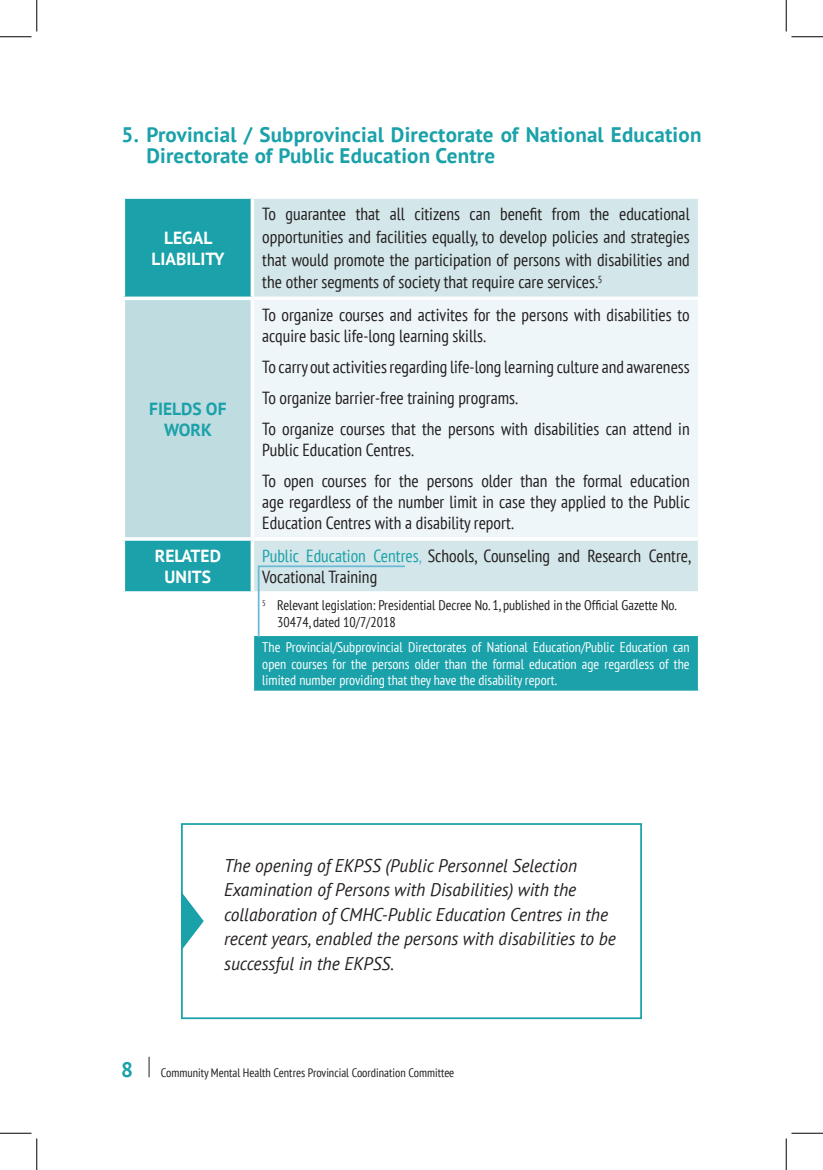
<style>
.page{position:relative;width:823px;height:1170px;background:#fff}
.page>*{position:absolute;margin:0;border:0;box-sizing:border-box;transform-origin:0 0}
.t1{font:700 21px/21px "PT Sans";letter-spacing:.01em;color:#1aa1a9}
.t2{font:italic 18.38px/24.5px "PT Sans";color:#231f20;scale:.95 1}
.t3{font:condensed 17.5px/22.8px "PT Sans";color:#231f20}
.t4{font:700 17.5px/21px "PT Sans";color:#fff;text-align:center}
.t5{font:700 17.5px/21px "PT Sans";color:#1aa1a9;text-align:center}
.t6{font:condensed 14px/16.8px "PT Sans";color:#fff;text-align:justify}
.t7{font:condensed 14px/16.8px "PT Sans";color:#231f20}
.t8{font:condensed 12.25px "PT Sans";color:#231f20}
.s1{color:#1aa1a9}
.s2{color:#6abad6}
</style>
<div class="page">
<svg style="left:149px;top:1057px;width:1px;height:20px"></svg>
<svg style="left:125px;top:199px;width:573px;height:492px;fill:#1aa1a9"></svg>
<div style="left:254px;top:199px;width:444px;height:392px;background:#d3e6e9"></div>
<div style="left:123px;top:298px;width:129px;height:241px;background:#bfdce0"></div>
<div style="left:252px;top:298px;width:447px;height:241px;background:#eef6f9"></div>
<div style="left:123px;top:634px;width:129px;height:58px;background:#fff"></div>
<svg style="left:123px;top:198px;width:129px;height:1px"></svg>
<svg style="left:250px;top:199px;width:4px;height:98px"></svg>
<hr style="left:122px;top:297px;width:130px;height:3px;background:#fff">
<hr style="left:122px;top:300px;width:3px;height:237px;background:#fff">
<hr style="left:252px;top:297px;width:449px;height:3px;background:#fff">
<svg style="left:250px;top:300px;width:4px;height:237px"></svg>
<hr style="left:698px;top:300px;width:3px;height:237px;background:#fff">
<svg style="left:123px;top:537px;width:129px;height:4px"></svg>
<hr style="left:252px;top:537px;width:449px;height:4px;background:#fff">
<svg style="left:250px;top:541px;width:4px;height:50px"></svg>
<svg style="left:123px;top:591px;width:129px;height:4px"></svg>
<hr style="left:252px;top:591px;width:449px;height:4px;background:#fff">
<hr style="left:250px;top:595px;width:4px;height:37px;background:#fff">
<hr style="left:122px;top:632px;width:130px;height:4px;background:#fff">
<hr style="left:252px;top:632px;width:449px;height:4px;background:#fff">
<hr style="left:250px;top:636px;width:4px;height:55px;background:#fff">
<svg style="left:257px;top:564px;width:149px;height:75px"></svg>
<div style="left:181px;top:823px;width:461px;height:196px;border:2px solid #1aa1a9"></div>
<svg style="left:181px;top:891px;width:23px;height:60px"></svg>
<hr style="left:0;top:36px;width:32px;height:1px;background:#000">
<hr style="left:791px;top:36px;width:32px;height:1px;background:#000">
<hr style="left:0;top:1133px;width:32px;height:1px;background:#000">
<hr style="left:791px;top:1133px;width:32px;height:1px;background:#000">
<hr style="left:36px;top:0;width:1px;height:32px;background:#000">
<hr style="left:36px;top:1138px;width:1px;height:32px;background:#000">
<hr style="left:786px;top:0;width:1px;height:32px;background:#000">
<hr style="left:786px;top:1138px;width:1px;height:32px;background:#000">
<p class="t1" style="left:146px;top:123px;width:556px;text-indent:-25px">5. Provincial / Subprovincial Directorate of National Education<br>Directorate of Public Education Centre</p>
<p class="t4" style="left:152px;top:227px;width:74px">LEGAL<br>LIABILITY</p>
<p class="t5" style="left:149px;top:398px;width:79px">FIELDS OF<br>WORK</p>
<p class="t3" style="left:262px;top:202px;width:429px;text-align:justify">To guarantee that all citizens can benefit from the educational opportunities and facilities equally, to develop policies and strategies that would promote the participation of persons with disabilities and the other segments of society that require care services.<sup>5</sup></p>
<p class="t3" style="left:262px;top:304px;width:429px;line-height:21px">To organize courses and activites for the persons with disabilities to acquire basic life-long learning skills.</p>
<p class="t3" style="left:262px;top:351px;width:429px;line-height:31px">To carry out activities regarding life-long learning culture and awareness<br>To organize barrier-free training programs.<br>To organize courses that the persons with disabilities can attend in</p>
<p class="t3" style="left:262px;top:434px;width:429px;line-height:31px">Public Education Centres.<br>To open courses for the persons older than the formal education</p>
<p class="t3" style="left:262px;top:491px;width:429px;line-height:21px">age regardless of the number limit in case they applied to the Public<br>Education Centres with a disability report.</p>
<p class="t4" style="left:155px;top:545px;width:68px">RELATED<br>UNITS</p>
<p class="t3" style="left:262px;top:545px;width:430px;line-height:21px"><span class="s1">Public Education Centres</span><span class="s2">,</span> Schools, Counseling and Research Centre,<br>Vocational Training</p>
<p class="t7" style="left:277px;top:597px;width:401px;text-indent:-15px"><sup>5</sup> Relevant legislation: Presidential Decree No. 1, published in the Official Gazette No.<br>30474, dated 10/7/2018</p>
<p class="t6" style="left:262px;top:638px;width:429px">The Provincial/Subprovincial Directorates of National Education/Public Education can open courses for the persons older than the formal education age regardless of the limited number providing that they have the disability report.</p>
<p class="t2" style="left:224px;top:853px;width:414px">The opening of EKPSS (Public Personnel Selection Examination of Persons with Disabilities) with the collaboration of CMHC-Public Education Centres in the recent years, enabled the persons with disabilities to be successful in the EKPSS.</p>
<p class="t1" style="left:121px;top:1059px;width:13px">8</p>
<p class="t8" style="left:161px;top:1065px;width:295px">Community Mental Health Centres Provincial Coordination Committee</p>
</div>
